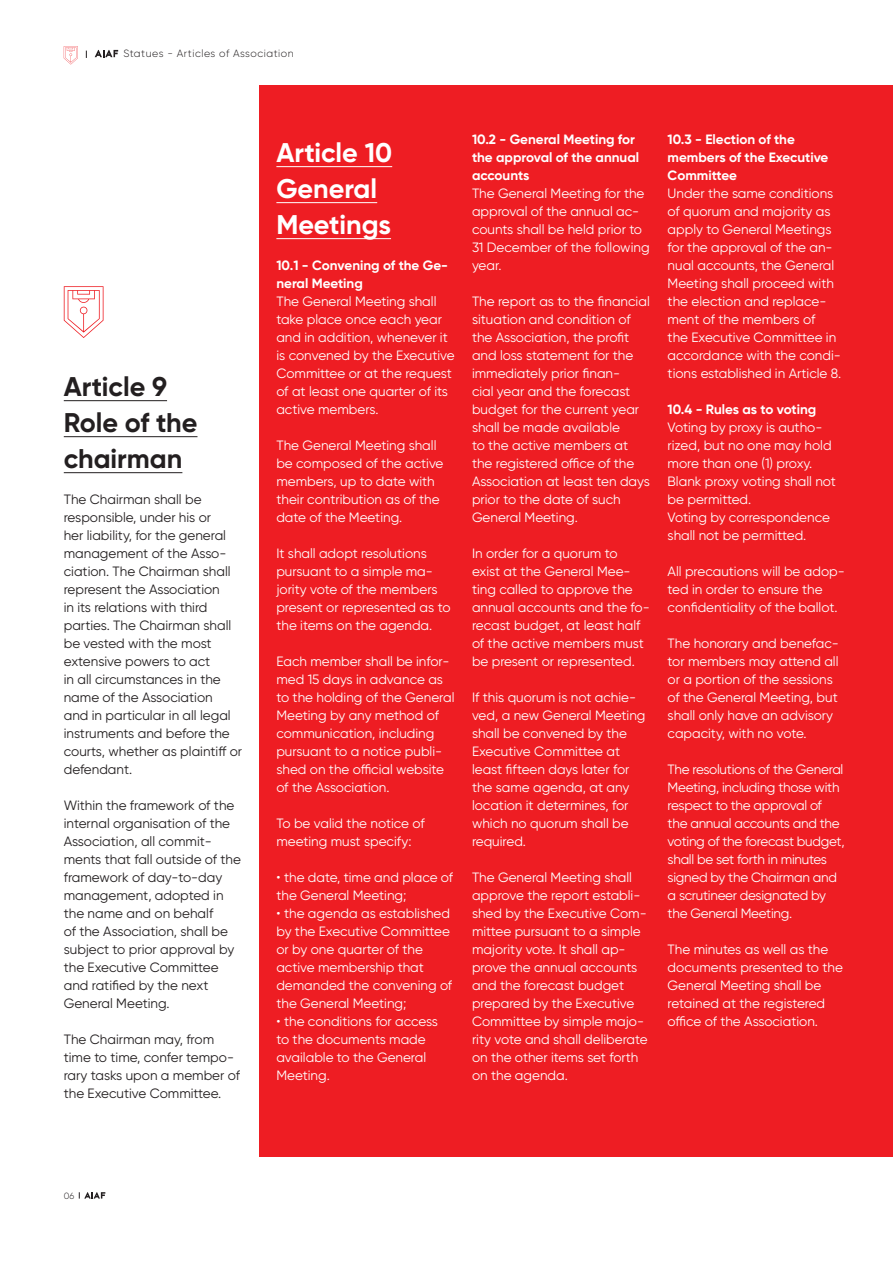
<style>
.page{position:relative;width:893px;height:1263px;background:#fff}
.page>*{position:absolute;margin:0;border:0;box-sizing:border-box;transform-origin:0 0}
.t1{font:700 27px/36px "Gilroy";color:#231f20}
.t2{font:700 27px/36px "Gilroy";color:#fff}
.t3{font:13.5px/18px "Gilroy";color:#fff}
.t4{font:13.5px/18px "Gilroy";color:#231f20}
.t5{font:13.5px/18px "Gilroy";letter-spacing:-.02em;color:#fff}
.t6{font:700 13.5px/18px "Gilroy";color:#fff}
.t7{font:300 10.5px "Gilroy";letter-spacing:.05em;color:#231f20}
.t8{font:300 9px "Gilroy";color:#231f20}
</style>
<div class="page">
<svg style="left:95px;top:50px;width:23px;height:7px"></svg>
<svg style="left:64px;top:46px;width:14px;height:18px"></svg>
<div style="left:259px;top:85px;width:634px;height:1072px;background:#ee1d23"></div>
<hr style="left:64px;top:400px;width:103px;height:1px;background:#231f20">
<hr style="left:64px;top:436px;width:133px;height:1px;background:#231f20">
<hr style="left:64px;top:472px;width:118px;height:1px;background:#231f20">
<hr style="left:276px;top:166px;width:116px;height:1px;background:#fff">
<hr style="left:276px;top:202px;width:101px;height:1px;background:#fff">
<hr style="left:276px;top:238px;width:115px;height:1px;background:#fff">
<svg style="left:64px;top:286px;width:40px;height:52px"></svg>
<svg style="left:79px;top:1192px;width:26px;height:6px"></svg>
<p class="t7" style="left:123px;top:47px;width:172px">Statues - Articles of Association</p>
<h1 class="t1" style="left:64px;top:368px;width:135px">Article 9<br>Role of the chairman</h1>
<p class="t4" style="left:64px;top:490px;width:180px">The Chairman shall be responsible, under his or<br>her liability, for the general management of the Asso&shy;ciation. The Chairman shall represent the Association<br>in its relations with third parties. The Chairman shall be vested with the most extensive powers to act<br>in all circumstances in the name of the Association<br>and in particular in all legal instruments and before the courts, whether as plaintiff or defendant.</p>
<p class="t4" style="left:64px;top:796px;width:179px">Within the framework of the internal organisation of the<br>Association, all commit&shy;ments that fall outside of the framework of day-to-day management, adopted in the name and on behalf<br>of the Association, shall be subject to prior approval by the Executive Committee and ratified by the next<br>General Meeting.</p>
<p class="t4" style="left:64px;top:1030px;width:178px">The Chairman may, from time to time, confer tempo&shy;rary tasks upon a member of the Executive Committee.</p>
<h1 class="t2" style="left:276px;top:134px;width:117px">Article 10<br>General<br>Meetings</h1>
<p class="t6" style="left:276px;top:256px;width:173px">10.1 - Convening of the Ge&shy;neral Meeting</p>
<p class="t3" style="left:276px;top:292px;width:180px">The General Meeting shall take place once each year and in addition, whenever it is convened by the Executive<br>Committee or at the request of at least one quarter of its active members.</p>
<p class="t3" style="left:276px;top:436px;width:169px">The General Meeting shall be composed of the active members, up to date with their contribution as of the date of the Meeting.</p>
<p class="t3" style="left:276px;top:544px;width:176px">It shall adopt resolutions pursuant to a simple ma&shy;jority vote of the members present or represented as to the items on the agenda.</p>
<p class="t3" style="left:276px;top:652px;width:180px">Each member shall be infor&shy;med 15 days in advance as to the holding of the General<br>Meeting by any method of communication, including pursuant to a notice publi&shy;shed on the official website of the Association.</p>
<p class="t3" style="left:276px;top:814px;width:150px">To be valid the notice of meeting must specify:</p>
<p class="t3" style="left:276px;top:868px;width:178px">• the date, time and place of the General Meeting;</p>
<p class="t3" style="left:276px;top:904px;width:177px">• the agenda as established by the Executive Committee or by one quarter of the active membership that demanded the convening of the General Meeting;</p>
<p class="t3" style="left:276px;top:1012px;width:163px">• the conditions for access to the documents made available to the General<br>Meeting.</p>
<p class="t6" style="left:472px;top:130px;width:169px">10.2 - General Meeting for the approval of the annual accounts</p>
<p class="t3" style="left:472px;top:184px;width:179px">The General Meeting for the approval of the annual ac&shy;counts shall be held prior to<br>31 December of the following year.</p>
<p class="t3" style="left:472px;top:292px;width:179px">The report as to the financial situation and condition of the Association, the profit and loss statement for the immediately prior finan-<br>cial year and the forecast budget for the current year shall be made available<br>to the active members at the registered office of the<br>Association at least ten days prior to the date of such<br>General Meeting.</p>
<p class="t3" style="left:472px;top:544px;width:179px">In order for a quorum to<br>exist at the General Mee&shy;ting called to approve the annual accounts and the fo&shy;recast budget, at least half of the active members must be present or represented.</p>
<p class="t3" style="left:472px;top:688px;width:175px">If this quorum is not achie&shy;ved, a new General Meeting shall be convened by the<br>Executive Committee at least fifteen days later for the same agenda, at any location it determines, for which no quorum shall be required.</p>
<p class="t3" style="left:472px;top:868px;width:177px">The General Meeting shall approve the report establi&shy;shed by the Executive Com&shy;mittee pursuant to a simple majority vote. It shall ap&shy;prove the annual accounts and the forecast budget prepared by the Executive<br>Committee by simple majo&shy;rity vote and shall deliberate on the other items set forth on the agenda.</p>
<p class="t6" style="left:668px;top:130px;width:162px">10.3 - Election of the members of the Executive<br>Committee</p>
<p class="t3" style="left:668px;top:184px;width:175px">Under the same conditions of quorum and majority as apply to General Meetings for the approval of the an&shy;nual accounts, the General<br>Meeting shall proceed with the election and replace&shy;ment of the members of<br>the Executive Committee in accordance with the condi&shy;tions established in Article 8.</p>
<p class="t6" style="left:668px;top:400px;width:150px">10.4 - Rules as to voting</p>
<p class="t3" style="left:668px;top:418px;width:170px">Voting by proxy is autho&shy;rized, but no one may hold more than one (1) proxy.<br>Blank proxy voting shall not be permitted.<br>Voting by correspondence shall not be permitted.</p>
<p class="t3" style="left:668px;top:562px;width:179px">All precautions will be adop&shy;ted in order to ensure the confidentiality of the ballot.</p>
<p class="t3" style="left:668px;top:634px;width:173px">The honorary and benefac&shy;tor members may attend all or a portion of the sessions of the General Meeting, but shall only have an advisory capacity, with no vote.</p>
<p class="t5" style="left:668px;top:760px;width:178px">The resolutions of the General<br>Meeting, including those with respect to the approval of the annual accounts and the voting of the forecast budget, shall be set forth in minutes signed by the Chairman and a scrutineer designated by the General Meeting.</p>
<p class="t3" style="left:668px;top:940px;width:177px">The minutes as well as the documents presented to the<br>General Meeting shall be retained at the registered office of the Association.</p>
<p class="t8" style="left:64px;top:1190px;width:12px">06</p>
</div>
